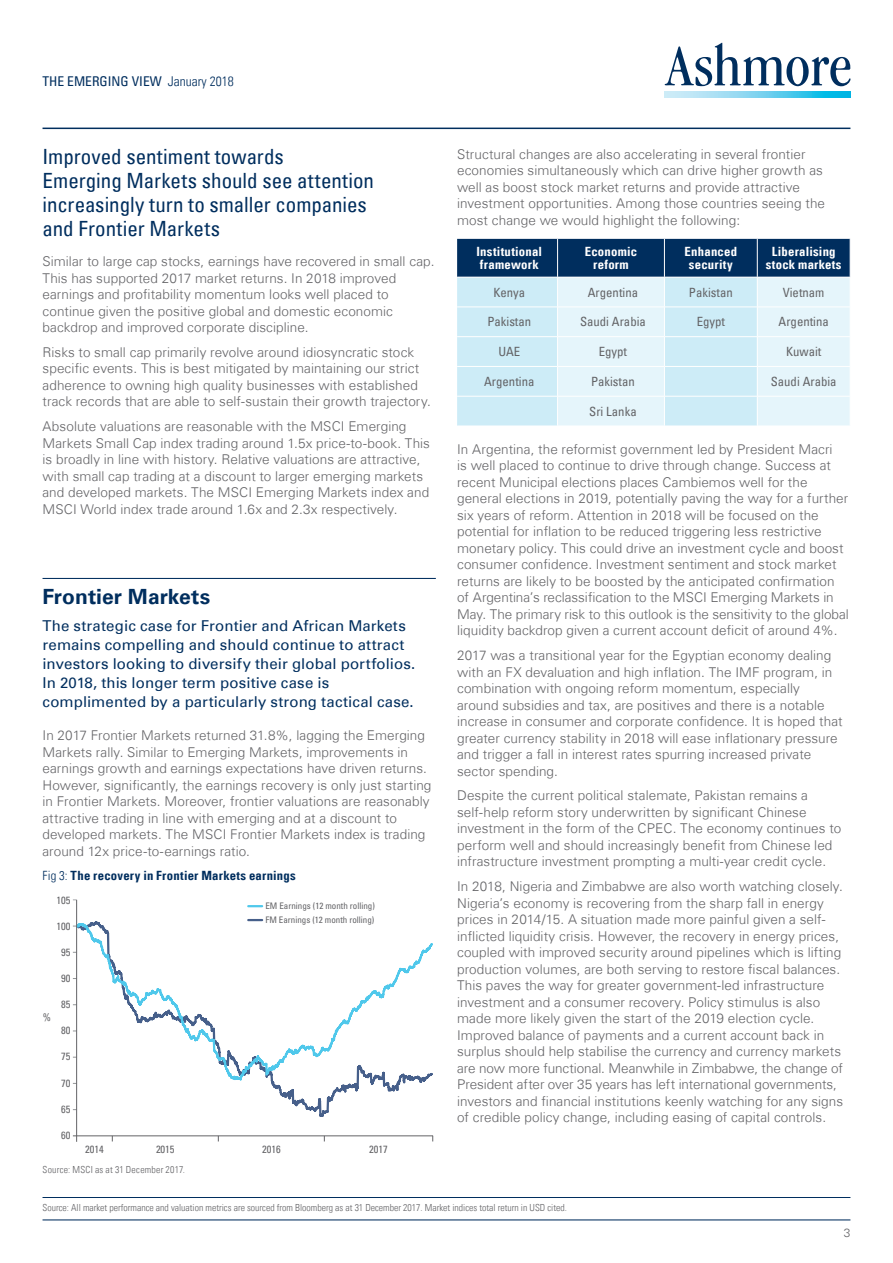
<style>
.page{position:relative;width:893px;height:1263px;background:#fff}
.page>*{position:absolute;margin:0;border:0;box-sizing:border-box;transform-origin:0 0}
.t1{font:condensed 21px/24px "Univers Com 57";color:#002e5e}
.Body_Text_-_9_11_Lig{font:700 21px "Univers Com 65";color:#002e5e}
.Body_Text_-_9_11_Lig-2{font:15px/18.8px "Univers Com 55 Roman";letter-spacing:.01em;color:#002e5e}
.Body_Text_-_9_11_Lig-3{font:300 13.5px/16.5px "Univers Com 45";letter-spacing:.005em;color:#636366}
.t2{font:condensed 13.5px "Univers Com 57";color:#002e5e}
.t3{font:condensed 12.75px "Univers Com 57";color:#636366}
.t4{font:12.75px/13.5px "Univers Com 67 Bold Cond";letter-spacing:.02em;color:#fff}
.Body_Text_-_9_11_Lig-4{font:12.75px "Univers Com 67 Bold Cond";letter-spacing:.015em;color:#002e5e}
.t5{font:300 12px "Univers Com 45";color:#636366}
.t6{font:condensed 10.5px "Univers Com 57";color:#636366}
.t7{font:9.75px "Univers Com 47 Light Cond";color:#636366}
.t8{font:9.75px "Univers Com 47 Light Cond";letter-spacing:.025em;color:#636366}
.t9{font:condensed 9px "Univers Com 57";color:#636366}
.s1{font-family:"Univers Com 47 Light Cond";font-stretch:normal}
.s2{font-family:"Univers Com 47 Light Cond"}
</style>
<div class="page">
<hr style="left:43px;top:128px;width:807px;height:1px;background:#002e5e">
<hr style="left:43px;top:1219px;width:807px;height:1px;background:#002e5e">
<hr style="left:43px;top:1197px;width:807px;height:1px;background:#002e5e">
<hr style="left:43px;top:578px;width:393px;height:1px;background:#002e5e">
<svg style="left:457px;top:239px;width:394px;height:187px;background:#afcada"></svg>
<hr style="left:664px;top:396px;width:1px;height:30px;background:#fff">
<hr style="left:757px;top:396px;width:1px;height:30px;background:#fff">
<svg style="left:665px;top:43px;width:185px;height:43px"></svg>
<svg style="left:665px;top:92px;width:185px;height:6px"></svg>
<hr style="left:73px;top:1135px;width:360px;height:1px;background:#636366">
<svg style="left:248px;top:905px;width:14px;height:2px"></svg>
<svg style="left:73px;top:919px;width:360px;height:198px"></svg>
<hr style="left:76px;top:900px;width:1px;height:242px;background:#636366">
<p class="t2" style="left:43px;top:73px;width:193px">THE EMERGING VIEW <span class="s1">January 2018</span></p>
<p class="t1" style="left:43px;top:144px;width:333px">Improved sentiment towards<br>Emerging Markets should see attention increasingly turn to smaller companies and Frontier Markets</p>
<p class="Body_Text_-_9_11_Lig-3" style="left:43px;top:253px;width:393px">Similar to large cap stocks, earnings have recovered in small cap.<br>This has supported 2017 market returns. In 2018 improved earnings and profitability momentum looks well placed to continue given the positive global and domestic economic backdrop and improved corporate discipline.</p>
<p class="Body_Text_-_9_11_Lig-3" style="left:43px;top:344px;width:390px">Risks to small cap primarily revolve around idiosyncratic stock specific events. This is best mitigated by maintaining our strict adherence to owning high quality businesses with established track records that are able to self-sustain their growth trajectory.</p>
<p class="Body_Text_-_9_11_Lig-3" style="left:43px;top:418px;width:389px">Absolute valuations are reasonable with the MSCI Emerging Markets Small Cap index trading around 1.5x price-to-book. This is broadly in line with history. Relative valuations are attractive, with small cap trading at a discount to larger emerging markets and developed markets. The MSCI Emerging Markets index and MSCI World index trade around 1.6x and 2.3x respectively.</p>
<p class="Body_Text_-_9_11_Lig" style="left:43px;top:585px;width:169px">Frontier Markets</p>
<p class="Body_Text_-_9_11_Lig-2" style="left:43px;top:617px;width:374px">The strategic case for Frontier and African Markets remains compelling and should continue to attract investors looking to diversify their global portfolios.<br>In 2018, this longer term positive case is complimented by a particularly strong tactical case.</p>
<p class="Body_Text_-_9_11_Lig-3" style="left:43px;top:727px;width:390px">In 2017 Frontier Markets returned 31.8%, lagging the Emerging Markets rally. Similar to Emerging Markets, improvements in earnings growth and earnings expectations have driven returns.<br>However, significantly, the earnings recovery is only just starting in Frontier Markets. Moreover, frontier valuations are reasonably attractive trading in line with emerging and at a discount to developed markets. The MSCI Frontier Markets index is trading around 12x price-to-earnings ratio.</p>
<p class="Body_Text_-_9_11_Lig-4" style="left:43px;top:868px;width:255px"><span class="s2">Fig 3:</span> The recovery in Frontier Markets earnings</p>
<p class="t6" style="left:56px;top:893px;width:15px">105</p>
<p class="t6" style="left:56px;top:920px;width:15px">100</p>
<p class="t6" style="left:61px;top:946px;width:11px">95</p>
<p class="t6" style="left:61px;top:972px;width:11px">90</p>
<p class="t6" style="left:43px;top:1011px;width:10px">%</p>
<p class="t6" style="left:61px;top:998px;width:11px">85</p>
<p class="t6" style="left:61px;top:1024px;width:11px">80</p>
<p class="t6" style="left:61px;top:1050px;width:11px">75</p>
<p class="t6" style="left:61px;top:1076px;width:11px">70</p>
<p class="t6" style="left:61px;top:1102px;width:11px">65</p>
<p class="t6" style="left:61px;top:1128px;width:11px">60</p>
<p class="t9" style="left:265px;top:900px;width:111px">EM Earnings (12 month rolling)</p>
<p class="t9" style="left:265px;top:914px;width:110px">FM Earnings (12 month rolling)</p>
<p class="t6" style="left:85px;top:1143px;width:20px">2014</p>
<p class="t6" style="left:156px;top:1143px;width:20px">2015</p>
<p class="t6" style="left:262px;top:1143px;width:20px">2016</p>
<p class="t6" style="left:369px;top:1143px;width:20px">2017</p>
<p class="t8" style="left:43px;top:1163px;width:144px">Source: MSCI as at 31 December 2017.</p>
<p class="Body_Text_-_9_11_Lig-3" style="left:457px;top:146px;width:369px">Structural changes are also accelerating in several frontier economies simultaneously which can drive higher growth as well as boost stock market returns and provide attractive investment opportunities. Among those countries seeing the most change we would highlight the following:</p>
<p class="t4" style="left:476px;top:244px;width:67px">Institutional framework</p>
<p class="t4" style="left:585px;top:244px;width:54px">Economic</p>
<p class="t4" style="left:685px;top:244px;width:54px">Enhanced</p>
<p class="t4" style="left:689px;top:258px;width:45px">security</p>
<p class="t4" style="left:772px;top:244px;width:65px">Liberalising</p>
<p class="t4" style="left:766px;top:258px;width:77px">stock markets</p>
<p class="t4" style="left:593px;top:258px;width:37px">reform</p>
<p class="t3" style="left:493px;top:284px;width:33px">Kenya</p>
<p class="t3" style="left:588px;top:284px;width:52px">Argentina</p>
<p class="t3" style="left:689px;top:284px;width:45px">Pakistan</p>
<p class="t3" style="left:783px;top:284px;width:43px">Vietnam</p>
<p class="t3" style="left:487px;top:314px;width:45px">Pakistan</p>
<p class="t3" style="left:580px;top:314px;width:67px">Saudi Arabia</p>
<p class="t3" style="left:697px;top:314px;width:30px">Egypt</p>
<p class="t3" style="left:779px;top:314px;width:52px">Argentina</p>
<p class="t3" style="left:498px;top:344px;width:23px">UAE</p>
<p class="t3" style="left:599px;top:344px;width:30px">Egypt</p>
<p class="t3" style="left:786px;top:344px;width:37px">Kuwait</p>
<p class="t3" style="left:484px;top:373px;width:52px">Argentina</p>
<p class="t3" style="left:591px;top:373px;width:45px">Pakistan</p>
<p class="t3" style="left:771px;top:373px;width:67px">Saudi Arabia</p>
<p class="t3" style="left:589px;top:403px;width:49px">Sri Lanka</p>
<p class="Body_Text_-_9_11_Lig-3" style="left:457px;top:441px;width:393px">In Argentina, the reformist government led by President Macri<br>is well placed to continue to drive through change. Success at recent Municipal elections places Cambiemos well for the general elections in 2019, potentially paving the way for a further six years of reform. Attention in 2018 will be focused on the potential for inflation to be reduced triggering less restrictive monetary policy. This could drive an investment cycle and boost consumer confidence. Investment sentiment and stock market returns are likely to be boosted by the anticipated confirmation of Argentina’s reclassification to the MSCI Emerging Markets in May. The primary risk to this outlook is the sensitivity to the global liquidity backdrop given a current account deficit of around 4%.</p>
<p class="Body_Text_-_9_11_Lig-3" style="left:457px;top:647px;width:387px">2017 was a transitional year for the Egyptian economy dealing with an FX devaluation and high inflation. The IMF program, in combination with ongoing reform momentum, especially around subsidies and tax, are positives and there is a notable increase in consumer and corporate confidence. It is hoped that greater currency stability in 2018 will ease inflationary pressure and trigger a fall in interest rates spurring increased private sector spending.</p>
<p class="Body_Text_-_9_11_Lig-3" style="left:457px;top:787px;width:386px">Despite the current political stalemate, Pakistan remains a self-help reform story underwritten by significant Chinese investment in the form of the CPEC. The economy continues to perform well and should increasingly benefit from Chinese led infrastructure investment prompting a multi-year credit cycle.</p>
<p class="Body_Text_-_9_11_Lig-3" style="left:457px;top:878px;width:387px">In 2018, Nigeria and Zimbabwe are also worth watching closely.<br>Nigeria’s economy is recovering from the sharp fall in energy prices in 2014/15. A situation made more painful given a self&shy;inflicted liquidity crisis. However, the recovery in energy prices, coupled with improved security around pipelines which is lifting production volumes, are both serving to restore fiscal balances.<br>This paves the way for greater government-led infrastructure investment and a consumer recovery. Policy stimulus is also made more likely given the start of the 2019 election cycle.<br>Improved balance of payments and a current account back in surplus should help stabilise the currency and currency markets are now more functional. Meanwhile in Zimbabwe, the change of President after over 35 years has left international governments, investors and financial institutions keenly watching for any signs of credible policy change, including easing of capital controls.</p>
<p class="t7" style="left:43px;top:1201px;width:526px">Source: All market performance and valuation metrics are sourced from Bloomberg as at 31 December 2017. Market indices total return in USD cited.</p>
<p class="t5" style="left:844px;top:1226px;width:8px">3</p>
</div>
